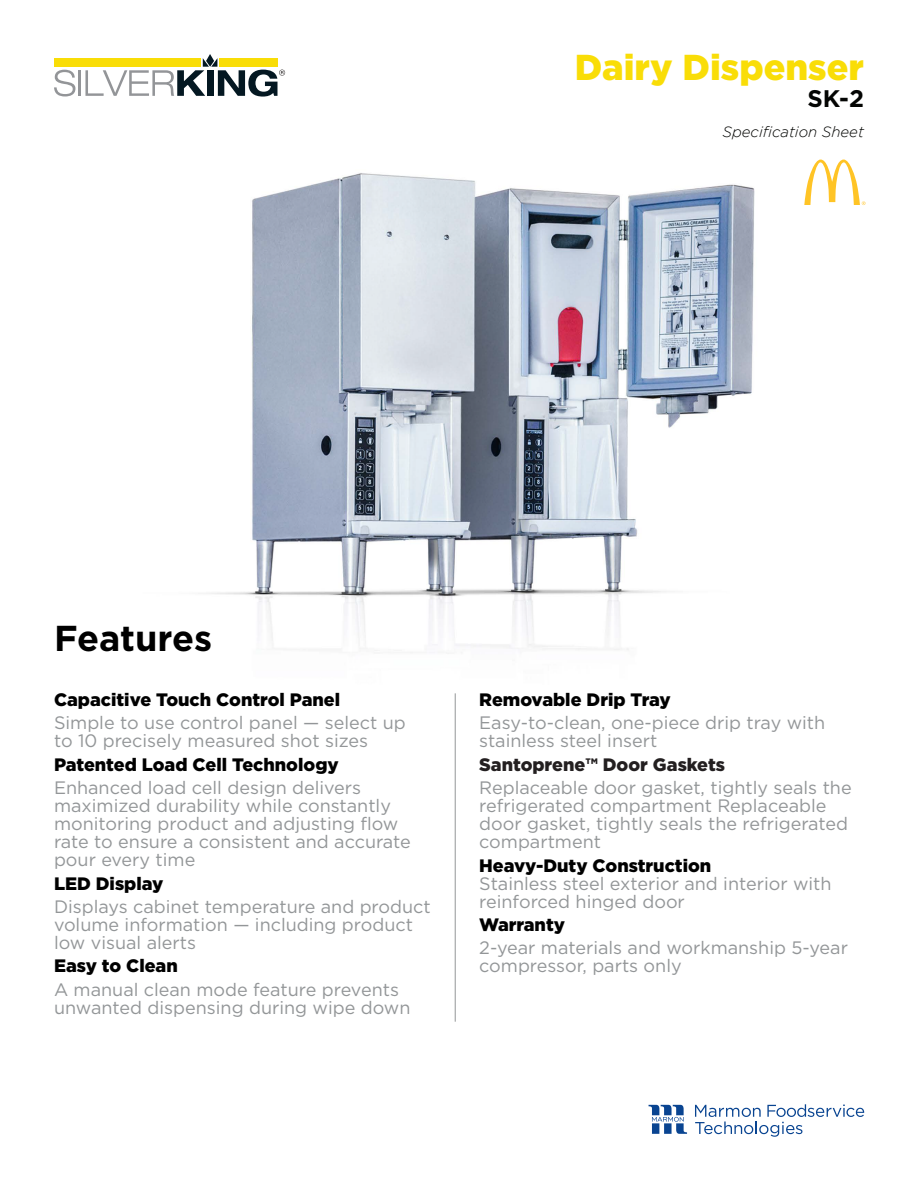
<style>
.page{position:relative;width:918px;height:1188px;background:#fff}
.page>*{position:absolute;margin:0;border:0;box-sizing:border-box;transform-origin:0 0}
.t1{font:900 36px "Gotham";color:#f9dd07}
.t2{font:700 36px "Gotham";color:#000}
.t3{font:700 24px "Gotham";color:#040503}
.Features_Body{font:18px/18px "Gotham";color:#939698}
.Features_Body-2{font:900 18px "Gotham";color:#000}
.Features_Body-3{font:900 18px "Gotham";color:#231f20}
.t4{font:italic 300 15px "Gotham";color:#040503}
.s1{font-weight:900;color:#000}
</style>
<div class="page">
<img style="left:206px;top:159px;width:639px;height:495px">
<svg style="left:54px;top:70px;width:21px;height:26px"></svg>
<hr style="left:78px;top:70px;width:3px;height:26px;background:#939598">
<div style="left:54px;top:58px;width:147px;height:9px;background:#f9dd07"></div>
<svg style="left:85px;top:54px;width:200px;height:43px"></svg>
<svg style="left:649px;top:1105px;width:38px;height:29px"></svg>
<svg style="left:695px;top:1104px;width:169px;height:33px"></svg>
<hr style="left:455px;top:693px;width:1px;height:329px;background:#939698">
<svg style="left:804px;top:160px;width:62px;height:45px"></svg>
<p class="t1" style="left:575px;top:47px;width:291px">Dairy Dispenser</p>
<p class="t3" style="left:808px;top:82px;width:58px">SK-2</p>
<p class="t4" style="left:723px;top:123px;width:143px">Specification Sheet</p>
<p class="t2" style="left:54px;top:614px;width:160px">Features</p>
<p class="Features_Body-2" style="left:54px;top:689px;width:288px">Capacitive Touch Control Panel</p>
<p class="Features_Body" style="left:54px;top:714px;width:353px">Simple to use control panel — select up to 10 precisely measured shot sizes</p>
<p class="Features_Body-2" style="left:54px;top:754px;width:286px">Patented Load Cell Technology</p>
<p class="Features_Body" style="left:54px;top:778px;width:358px">Enhanced load cell design delivers maximized durability while constantly monitoring product and adjusting flow rate to ensure a consistent and accurate pour every time</p>
<p class="Features_Body-2" style="left:54px;top:873px;width:111px">LED Display</p>
<p class="Features_Body" style="left:54px;top:897px;width:378px">Displays cabinet temperature and product volume information — including product low visual alerts</p>
<p class="Features_Body-2" style="left:54px;top:956px;width:125px">Easy to Clean</p>
<p class="Features_Body" style="left:54px;top:980px;width:358px">A manual clean mode feature prevents unwanted dispensing during wipe down</p>
<p class="Features_Body-2" style="left:479px;top:689px;width:193px">Removable Drip Tray</p>
<p class="Features_Body" style="left:479px;top:714px;width:348px">Easy-to-clean, one-piece drip tray with stainless steel insert</p>
<p class="Features_Body-3" style="left:479px;top:754px;width:247px">Santoprene™ Door Gaskets</p>
<p class="Features_Body" style="left:479px;top:778px;width:374px">Replaceable door gasket, tightly seals the refrigerated compartment Replaceable door gasket, tightly seals the refrigerated compartment</p>
<p class="Features_Body" style="left:479px;top:856px;width:354px"><span class="s1">Heavy-Duty Construction<br></span>Stainless steel exterior and interior with reinforced hinged door</p>
<p class="Features_Body-2" style="left:479px;top:914px;width:87px">Warranty</p>
<p class="Features_Body" style="left:479px;top:939px;width:370px">2-year materials and workmanship 5-year compressor, parts only</p>
</div>
